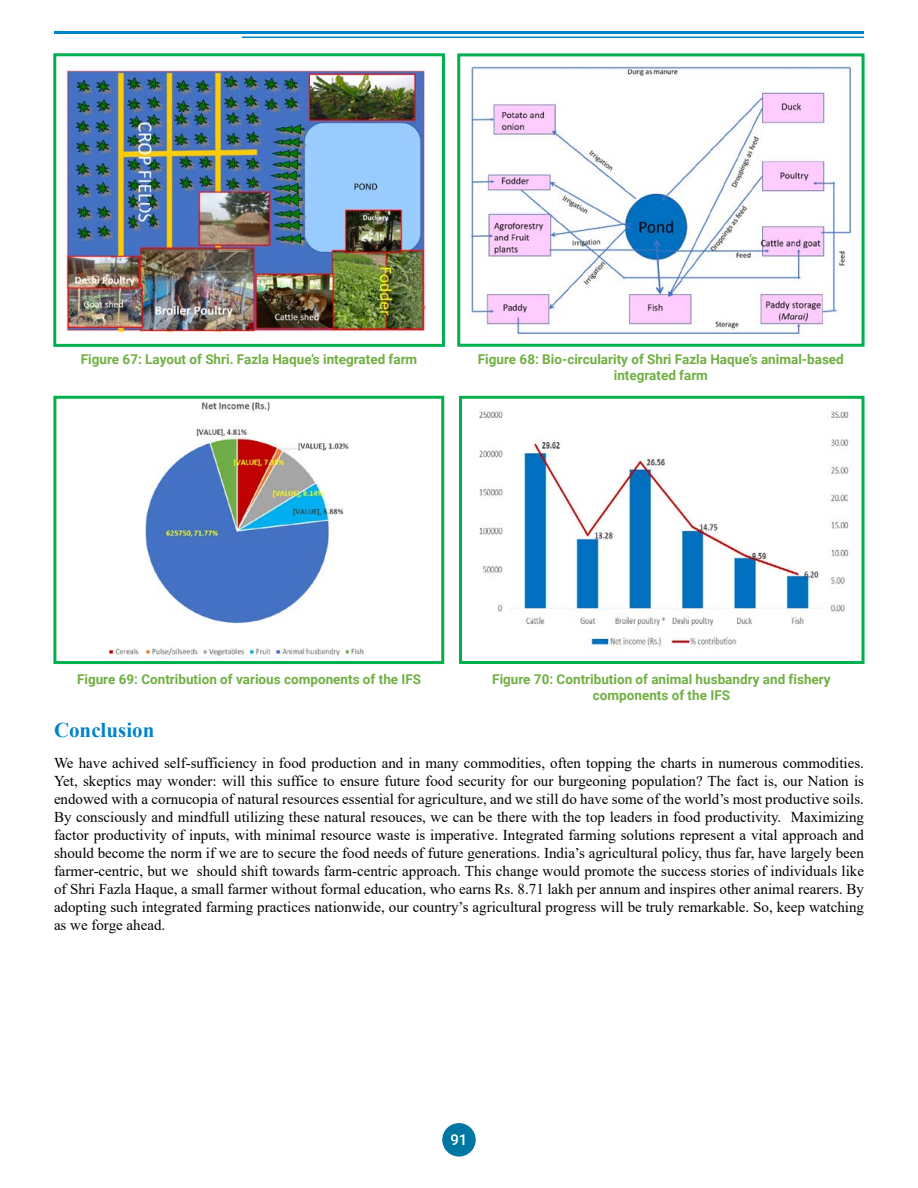
<style>
.page{position:relative;width:918px;height:1188px;background:#fff}
.page>*{position:absolute;margin:0;border:0;box-sizing:border-box;transform-origin:0 0}
.t1{font:700 21px "Times New Roman";color:#0083ca}
.t2{font:15px/18px "Times New Roman";color:#000;text-align:justify}
.t3{font:500 15px "Roboto";color:#fff}
.t4{font:700 13.5px/16.5px "Roboto";color:#71af44;text-align:center}
</style>
<div class="page">
<hr style="left:54px;top:31px;width:810px;height:3px;background:#0083ca">
<hr style="left:242px;top:37px;width:622px;height:1px;background:#0083ca">
<div style="left:442px;top:1123px;width:34px;height:34px;background:#0076a3;border-radius:50%"></div>
<img style="left:65px;top:66px;width:361px;height:268px">
<div style="left:53px;top:53px;width:392px;height:294px;border:3px solid #00b04f"></div>
<img style="left:468px;top:66px;width:385px;height:276px">
<div style="left:457px;top:53px;width:408px;height:294px;border:3px solid #00b04f"></div>
<img style="left:109px;top:401px;width:255px;height:259px">
<div style="left:53px;top:396px;width:391px;height:268px;border:3px solid #00b04f"></div>
<img style="left:479px;top:411px;width:370px;height:237px">
<div style="left:459px;top:396px;width:406px;height:268px;border:3px solid #00b04f"></div>
<p class="t4" style="left:81px;top:350px;width:338px">Figure 67: Layout of Shri. Fazla Haque’s integrated farm</p>
<p class="t4" style="left:478px;top:350px;width:367px">Figure 68: Bio-circularity of Shri Fazla Haque’s animal-based integrated farm</p>
<p class="t4" style="left:77px;top:670px;width:346px">Figure 69: Contribution of various components of the IFS</p>
<p class="t4" style="left:492px;top:670px;width:340px">Figure 70: Contribution of animal husbandry and fishery components of the IFS</p>
<h1 class="t1" style="left:54px;top:715px;width:102px">Conclusion</h1>
<p class="t2" style="left:54px;top:754px;width:812px">We have achived self-sufficiency in food production and in many commodities, often topping the charts in numerous commodities.<br>Yet, skeptics may wonder: will this suffice to ensure future food security for our burgeoning population? The fact is, our Nation is endowed with a cornucopia of natural resources essential for agriculture, and we still do have some of the world’s most productive soils.<br>By consciously and mindfull utilizing these natural resouces, we can be there with the top leaders in food productivity. Maximizing factor productivity of inputs, with minimal resource waste is imperative. Integrated farming solutions represent a vital approach and should become the norm if we are to secure the food needs of future generations. India’s agricultural policy, thus far, have largely been farmer-centric, but we should shift towards farm-centric approach. This change would promote the success stories of individuals like of Shri Fazla Haque, a small farmer without formal education, who earns Rs. 8.71 lakh per annum and inspires other animal rearers. By adopting such integrated farming practices nationwide, our country’s agricultural progress will be truly remarkable. So, keep watching as we forge ahead.</p>
<p class="t3" style="left:450px;top:1129px;width:19px">91</p>
</div>
